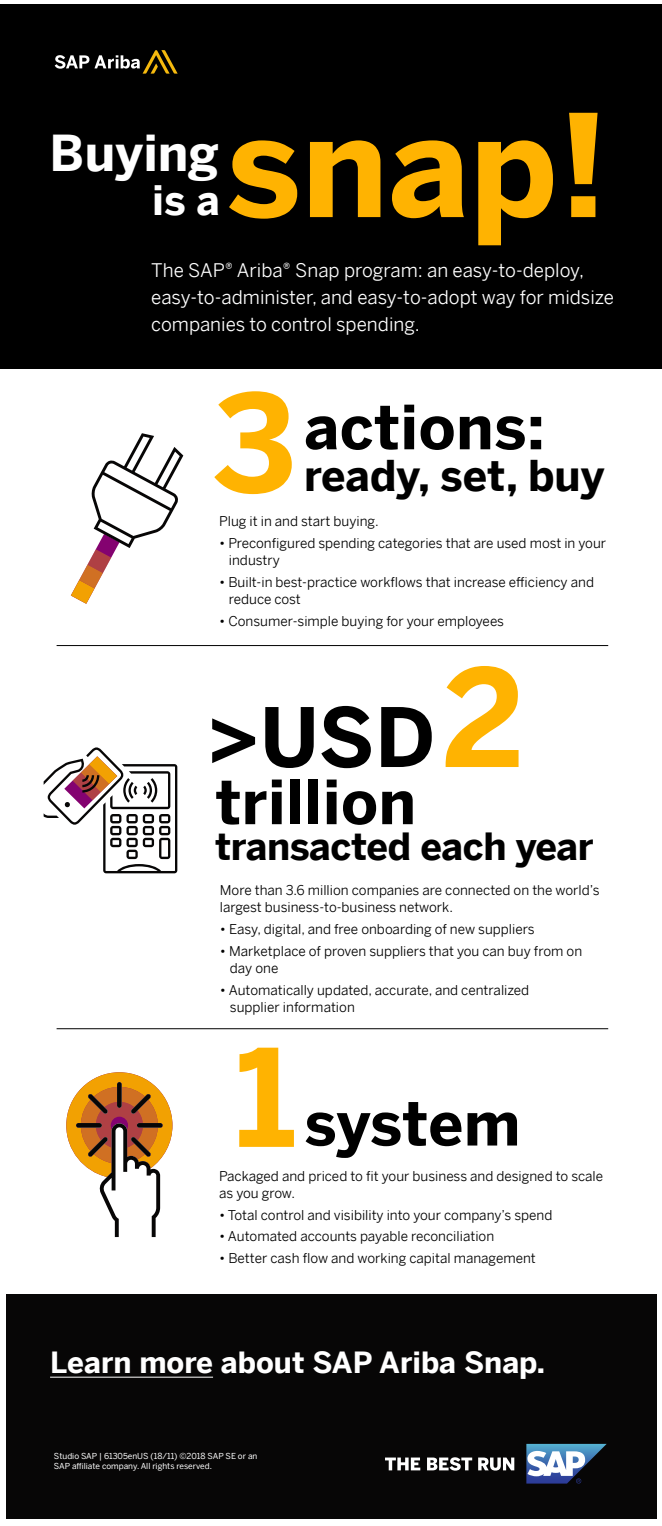
<style>
.page{position:relative;width:662px;height:1526px;background:#fff}
.page>*{position:absolute;margin:0;border:0;box-sizing:border-box;transform-origin:0 0}
.t1{font:700 140.85px "Benton Sans";color:#ffb301}
.t2{font:700 133.95px "Benton Sans";color:#ffb301}
.t3{font:700 81px "Benton Sans";color:#000}
.t4{font:700 60.75px "Benton Sans";letter-spacing:.005em;color:#000}
.t5{font:700 49.57px "Benton Sans";color:#fff}
.t6{font:700 42.45px "Benton Sans";color:#000}
.t7{font:700 40.58px "Benton Sans";color:#fff}
.t8{font:700 37.5px "Benton Sans";letter-spacing:-.01em;color:#000}
.t9{font:700 29.25px "Benton Sans";color:#fff}
.t10{font:18.75px/27px "Benton Sans";color:#fff}
.t11{font:13.5px/17.2px "Benton Sans";color:#000}
.t12{font:8.25px/9.9px "Benton Sans";color:#fff}
.s1{font-size:133.95px;color:#ffb301}
</style>
<div class="page">
<div style="left:6px;top:1294px;width:650px;height:225px;background:#070606"></div>
<svg style="left:385px;top:1457px;width:129px;height:13px"></svg>
<svg style="left:526px;top:1443px;width:80px;height:40px"></svg>
<div style="left:0;top:4px;width:662px;height:364px;background:#000"></div>
<hr style="left:57px;top:645px;width:551px;height:1px;background:#000">
<hr style="left:57px;top:1028px;width:551px;height:1px;background:#000">
<svg style="left:55px;top:50px;width:123px;height:24px"></svg>
<svg style="left:71px;top:433px;width:112px;height:171px"></svg>
<svg style="left:66px;top:1072px;width:106px;height:165px"></svg>
<svg style="left:44px;top:747px;width:133px;height:126px"></svg>
<hr style="left:50px;top:1376px;width:163px;height:1px;background:#fff">
<h3 class="t5" style="left:50px;top:110px;width:171px">Buying</h3>
<h3 class="t7" style="left:152px;top:165px;width:69px">is a</h3>
<h1 class="t1" style="left:226px;top:43px;width:383px">snap!</h1>
<h3 class="t10" style="left:151px;top:254px;width:464px">The SAP® Ariba® Snap program: an easy-to-deploy, easy-to-administer, and easy-to-adopt way for midsize companies to control spending.</h3>
<h2 class="t2" style="left:213px;top:327px;width:85px">3</h2>
<h3 class="t4" style="left:304px;top:374px;width:242px">actions:</h3>
<h3 class="t6" style="left:304px;top:438px;width:302px">ready, set, buy</h3>
<p class="t11" style="left:219px;top:510px;width:161px">Plug it in and start buying.</p>
<p class="t11" style="left:229px;top:532px;width:379px;text-indent:-10px">• Preconfigured spending categories that are used most in your industry</p>
<p class="t11" style="left:229px;top:571px;width:366px;text-indent:-10px">• Built-in best-practice workflows that increase efficiency and reduce cost</p>
<p class="t11" style="left:219px;top:610px;width:286px">• Consumer-simple buying for your employees</p>
<h3 class="t3" style="left:207px;top:667px;width:319px">&gt;USD<span class="s1">2</span></h3>
<h3 class="t4" style="left:215px;top:749px;width:202px">trillion</h3>
<h3 class="t8" style="left:215px;top:814px;width:380px">transacted each year</h3>
<p class="t11" style="left:220px;top:879px;width:381px">More than 3.6 million companies are connected on the world’s largest business-to-business network.</p>
<p class="t11" style="left:220px;top:918px;width:316px">• Easy, digital, and free onboarding of new suppliers</p>
<p class="t11" style="left:230px;top:940px;width:353px;text-indent:-10px">• Marketplace of proven suppliers that you can buy from on day one</p>
<p class="t11" style="left:230px;top:979px;width:301px;text-indent:-10px">• Automatically updated, accurate, and centralized supplier information</p>
<h3 class="t4" style="left:235px;top:1070px;width:287px"><span class="s1">1</span>system</h3>
<p class="t11" style="left:219px;top:1165px;width:385px">Packaged and priced to fit your business and designed to scale as you grow.</p>
<p class="t11" style="left:219px;top:1204px;width:335px">• Total control and visibility into your company’s spend</p>
<p class="t11" style="left:219px;top:1226px;width:276px">• Automated accounts payable reconciliation</p>
<p class="t11" style="left:219px;top:1247px;width:318px">• Better cash flow and working capital management</p>
<h3 class="t9" style="left:50px;top:1336px;width:496px">Learn more about SAP Ariba Snap.</h3>
<p class="t12" style="left:54px;top:1449px;width:205px">Studio SAP | 61305enUS (18/11) ©2018 SAP SE or an<br>SAP affiliate company. All rights reserved.</p>
</div>
